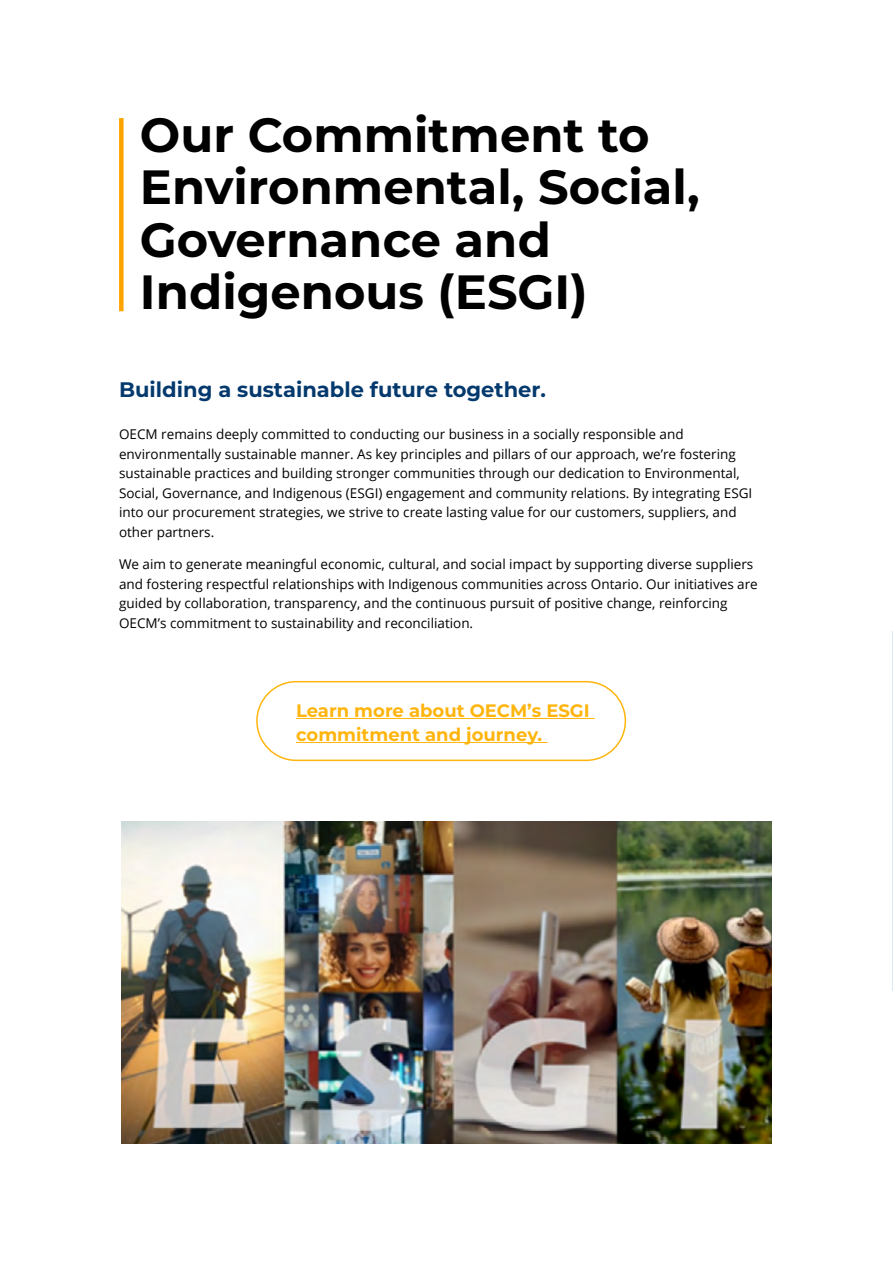
<style>
.page{position:relative;width:893px;height:1263px;background:#fff}
.page>*{position:absolute;margin:0;border:0;box-sizing:border-box;transform-origin:0 0}
.t1{font:700 48px/52.5px "Montserrat";color:#000}
.t2{font:700 21px "Montserrat";color:#04396d}
.t3{font:700 18px/24px "Montserrat";color:#ffb50d}
.t4{font:13.5px/19.5px "Open Sans";color:#000}
</style>
<div class="page">
<hr style="left:892px;top:631px;width:1px;height:360px;background:#5386aa">
<hr style="left:296px;top:718px;width:299px;height:1px;background:#ffb50d">
<hr style="left:296px;top:742px;width:251px;height:1px;background:#ffb50d">
<img style="left:121px;top:821px;width:651px;height:323px">
<div style="left:119px;top:118px;width:5px;height:193px;background:#ffa400"></div>
<div style="left:256px;top:681px;width:370px;height:80px;border:2px solid #ffb50d;border-radius:39px"></div>
<h1 class="t1" style="left:140px;top:106px;width:561px">Our Commitment to<br>Environmental, Social,<br>Governance and<br>Indigenous (ESGI)</h1>
<h2 class="t2" style="left:119px;top:374px;width:428px">Building a sustainable future together.</h2>
<p class="t4" style="left:119px;top:424px;width:635px">OECM remains deeply committed to conducting our business in a socially responsible and environmentally sustainable manner. As key principles and pillars of our approach, we’re fostering sustainable practices and building stronger communities through our dedication to Environmental, Social, Governance, and Indigenous (ESGI) engagement and community relations. By integrating ESGI into our procurement strategies, we strive to create lasting value for our customers, suppliers, and other partners.</p>
<p class="t4" style="left:119px;top:554px;width:640px">We aim to generate meaningful economic, cultural, and social impact by supporting diverse suppliers and fostering respectful relationships with Indigenous communities across Ontario. Our initiatives are guided by collaboration, transparency, and the continuous pursuit of positive change, reinforcing OECM’s commitment to sustainability and reconciliation.</p>
<h3 class="t3" style="left:296px;top:697px;width:295px">Learn more about OECM’s ESGI commitment and journey.</h3>
</div>
